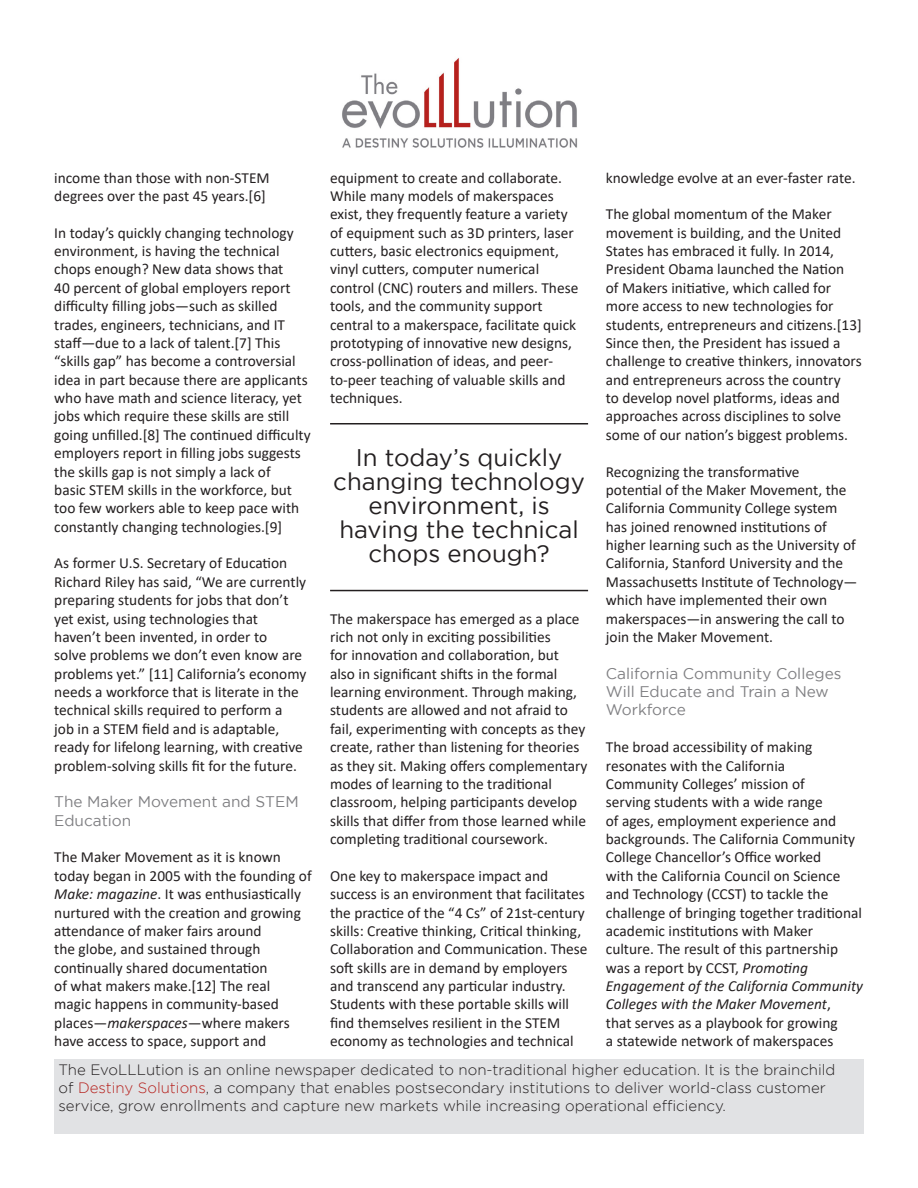
<style>
.page{position:relative;width:918px;height:1188px;background:#fff}
.page>*{position:absolute;margin:0;border:0;box-sizing:border-box;transform-origin:0 0}
.t1{font:24px/24px "Gotham";color:#231f20;text-align:center}
.t2{font:15.3px/18.3px "Calibri";color:#231f20}
.t3{font:15.3px/18.3px "Gotham";color:#808083}
.t4{font:300 15px/18px "Gotham";color:#231f20}
.s1{font-style:italic}
.s2{color:#b6211d}
</style>
<div class="page">
<img style="left:342px;top:58px;width:236px;height:90px">
<div style="left:54px;top:1060px;width:809px;height:74px;background:#e1e2e4"></div>
<hr style="left:330px;top:423px;width:258px;height:1px;background:#231f20">
<hr style="left:330px;top:590px;width:258px;height:1px;background:#231f20">
<p class="t2" style="left:606px;top:168px;width:251px">knowledge evolve at an ever-faster rate.</p>
<p class="t2" style="left:606px;top:205px;width:257px">The global momentum of the Maker movement is building, and the United States has embraced it fully. In 2014, President Obama launched the Nation<br>of Makers initiative, which called for more access to new technologies for students, entrepreneurs and citizens.[13] Since then, the President has issued a challenge to creative thinkers, innovators and entrepreneurs across the country<br>to develop novel platforms, ideas and approaches across disciplines to solve some of our nation’s biggest problems.</p>
<p class="t2" style="left:606px;top:462px;width:253px">Recognizing the transformative potential of the Maker Movement, the California Community College system has joined renowned institutions of higher learning such as the University of California, Stanford University and the Massachusetts Institute of Technology— which have implemented their own makerspaces—in answering the call to join the Maker Movement.</p>
<p class="t3" style="left:606px;top:664px;width:237px">California Community Colleges<br>Will Educate and Train a New<br>Workforce</p>
<p class="t2" style="left:606px;top:737px;width:259px">The broad accessibility of making resonates with the California<br>Community Colleges’ mission of<br>serving students with a wide range<br>of ages, employment experience and backgrounds. The California Community College Chancellor’s Office worked<br>with the California Council on Science and Technology (CCST) to tackle the challenge of bringing together traditional academic institutions with Maker culture. The result of this partnership was a report by CCST, <span class="s1">Promoting Engagement of the California Community Colleges with the Maker Movement</span>,<br>that serves as a playbook for growing<br>a statewide network of makerspaces</p>
<p class="t4" style="left:58px;top:1061px;width:779px">The EvoLLLution is an online newspaper dedicated to non-traditional higher education. It is the brainchild of <span class="s2">Destiny Solutions</span>, a company that enables postsecondary institutions to deliver world-class customer service, grow enrollments and capture new markets while increasing operational efficiency.</p>
<p class="t2" style="left:54px;top:168px;width:217px">income than those with non-STEM degrees over the past 45 years.[6]</p>
<p class="t2" style="left:54px;top:223px;width:258px">In today’s quickly changing technology environment, is having the technical chops enough? New data shows that<br>40 percent of global employers report difficulty filling jobs—such as skilled trades, engineers, technicians, and IT staff—due to a lack of talent.[7] This “skills gap” has become a controversial idea in part because there are applicants who have math and science literacy, yet jobs which require these skills are still going unfilled.[8] The continued difficulty employers report in filling jobs suggests the skills gap is not simply a lack of<br>basic STEM skills in the workforce, but too few workers able to keep pace with constantly changing technologies.[9]</p>
<p class="t2" style="left:54px;top:554px;width:254px">As former U.S. Secretary of Education Richard Riley has said, “We are currently preparing students for jobs that don’t yet exist, using technologies that haven’t been invented, in order to<br>solve problems we don’t even know are problems yet.” [11] California’s economy needs a workforce that is literate in the technical skills required to perform a<br>job in a STEM field and is adaptable, ready for lifelong learning, with creative problem-solving skills fit for the future.</p>
<p class="t3" style="left:54px;top:792px;width:246px">The Maker Movement and STEM<br>Education</p>
<p class="t2" style="left:54px;top:848px;width:259px">The Maker Movement as it is known today began in 2005 with the founding of <span class="s1">Make: magazine</span>. It was enthusiastically nurtured with the creation and growing attendance of maker fairs around<br>the globe, and sustained through continually shared documentation<br>of what makers make.[12] The real<br>magic happens in community-based places—<span class="s1">makerspaces</span>—where makers have access to space, support and</p>
<p class="t2" style="left:330px;top:168px;width:250px">equipment to create and collaborate.<br>While many models of makerspaces exist, they frequently feature a variety of equipment such as 3D printers, laser cutters, basic electronics equipment, vinyl cutters, computer numerical control (CNC) routers and millers. These tools, and the community support central to a makerspace, facilitate quick prototyping of innovative new designs, cross-pollination of ideas, and peer&shy;to-peer teaching of valuable skills and techniques.</p>
<p class="t1" style="left:333px;top:445px;width:253px">In today’s quickly changing technology environment, is having the technical chops enough?</p>
<p class="t2" style="left:330px;top:609px;width:259px">The makerspace has emerged as a place rich not only in exciting possibilities<br>for innovation and collaboration, but also in significant shifts in the formal learning environment. Through making, students are allowed and not afraid to fail, experimenting with concepts as they create, rather than listening for theories as they sit. Making offers complementary modes of learning to the traditional classroom, helping participants develop skills that differ from those learned while completing traditional coursework.</p>
<p class="t2" style="left:330px;top:866px;width:259px">One key to makerspace impact and success is an environment that facilitates the practice of the “4 Cs” of 21st-century skills: Creative thinking, Critical thinking, Collaboration and Communication. These soft skills are in demand by employers and transcend any particular industry.<br>Students with these portable skills will find themselves resilient in the STEM economy as technologies and technical</p>
</div>
